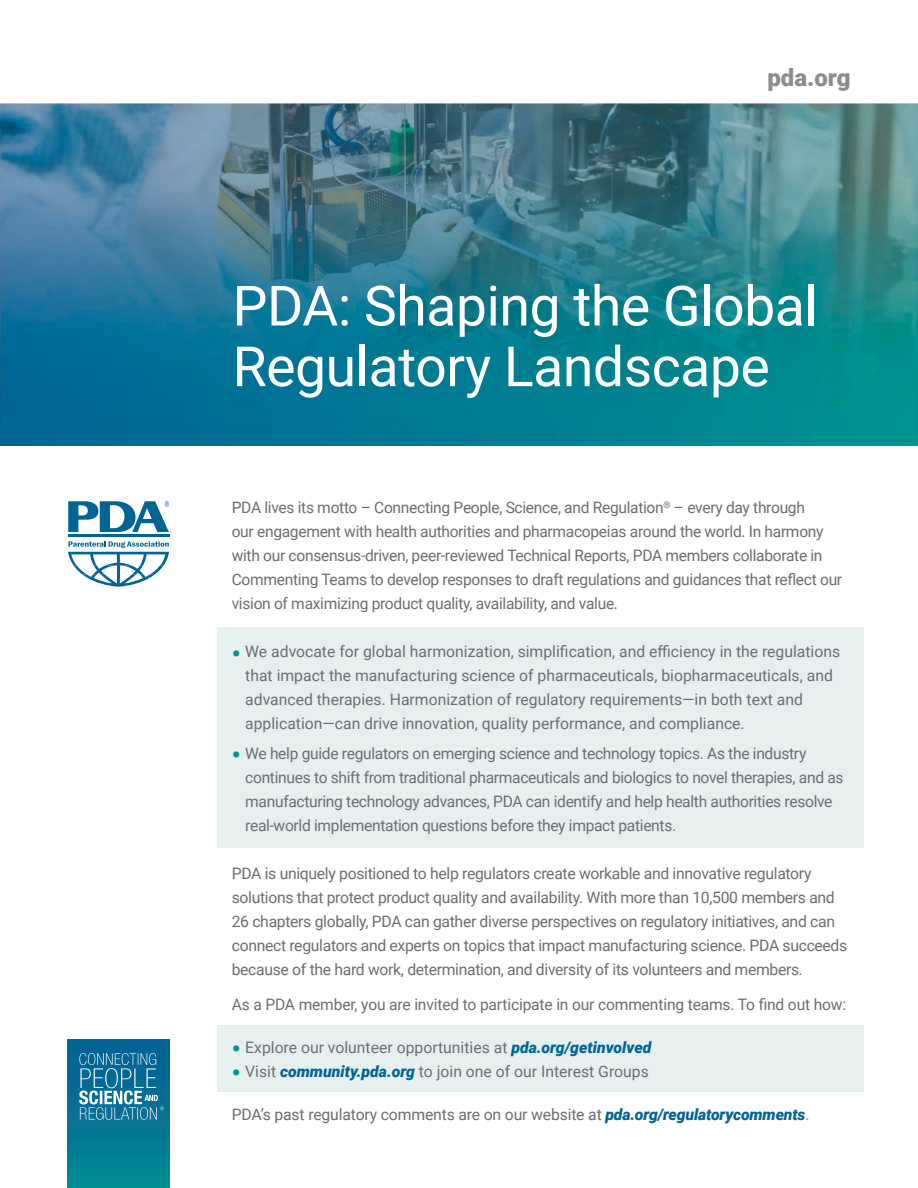
<style>
.page{position:relative;width:918px;height:1188px;background:#fff}
.page>*{position:absolute;margin:0;border:0;box-sizing:border-box;transform-origin:0 0}
.t1{font:55.5px/60.6px "Roboto";letter-spacing:-.01em;color:#fff}
.t2{font:900 24px "Roboto";color:#8c8c8f}
.t3{font:15.75px/24px "Roboto";letter-spacing:-.02em;color:#6c6d70}
.t4{font:15.75px/24px "Roboto";color:#6c6d70}
.s1{font-weight:900;font-size:24px;color:#049590}
.s2{font-weight:900;font-style:italic;color:#016495}
.s3{color:#8c8c8f}
</style>
<div class="page">
<div style="left:217px;top:627px;width:647px;height:221px;background:#e6f0ef"></div>
<div style="left:217px;top:1025px;width:647px;height:67px;background:#e6f0ef"></div>
<img style="left:0;top:104px;width:918px;height:342px">
<hr style="left:68px;top:535px;width:101px;height:2px;background:#016495">
<svg style="left:68px;top:541px;width:101px;height:46px"></svg>
<svg style="left:68px;top:501px;width:101px;height:31px"></svg>
<div style="left:68px;top:1039px;width:102px;height:149px;background:linear-gradient(to bottom,#055d95,#028993)"></div>
<svg style="left:79px;top:1053px;width:85px;height:67px;background:#3787a9"></svg>
<h2 class="t2" style="left:767px;top:60px;width:85px">pda.org</h2>
<h1 class="t1" style="left:232px;top:273px;width:587px">PDA: Shaping the Global<br>Regulatory Landscape</h1>
<p class="t3" style="left:232px;top:495px;width:612px">PDA lives its motto – Connecting People, Science, and Regulation<sup>®</sup> – every day through<br>our engagement with health authorities and pharmacopeias around the world. In harmony with our consensus-driven, peer-reviewed Technical Reports, PDA members collaborate in Commenting Teams to develop responses to draft regulations and guidances that reflect our vision of maximizing product quality, availability, and value.</p>
<p class="t4" style="left:245px;top:639px;width:597px;text-indent:-14px"><span class="s1">•</span> We advocate for global harmonization, simplification, and efficiency in the regulations that impact the manufacturing science of pharmaceuticals, biopharmaceuticals, and advanced therapies. Harmonization of regulatory requirements—in both text and application—can drive innovation, quality performance, and compliance.</p>
<p class="t3" style="left:245px;top:741px;width:600px;text-indent:-14px"><span class="s1">•</span> We help guide regulators on emerging science and technology topics. As the industry continues to shift from traditional pharmaceuticals and biologics to novel therapies, and as manufacturing technology advances, PDA can identify and help health authorities resolve real-world implementation questions before they impact patients.</p>
<p class="t3" style="left:232px;top:861px;width:617px">PDA is uniquely positioned to help regulators create workable and innovative regulatory solutions that protect product quality and availability. With more than 10,500 members and 26 chapters globally, PDA can gather diverse perspectives on regulatory initiatives, and can connect regulators and experts on topics that impact manufacturing science. PDA succeeds because of the hard work, determination, and diversity of its volunteers and members.</p>
<p class="t3" style="left:232px;top:992px;width:616px">As a PDA member, you are invited to participate in our commenting teams. To find out how:</p>
<p class="t4" style="left:232px;top:1035px;width:421px"><span class="s1">•</span> Explore our volunteer opportunities at <span class="s2">pda.org/getinvolved</span></p>
<p class="t4" style="left:232px;top:1059px;width:419px"><span class="s1">•</span> Visit <span class="s2">community.pda.org</span> to join one of our Interest Groups</p>
<p class="t3" style="left:232px;top:1102px;width:579px">PDA’s past regulatory comments are on our website at <span class="s2">pda.org/regulatorycomments</span><span class="s3">.</span></p>
</div>
